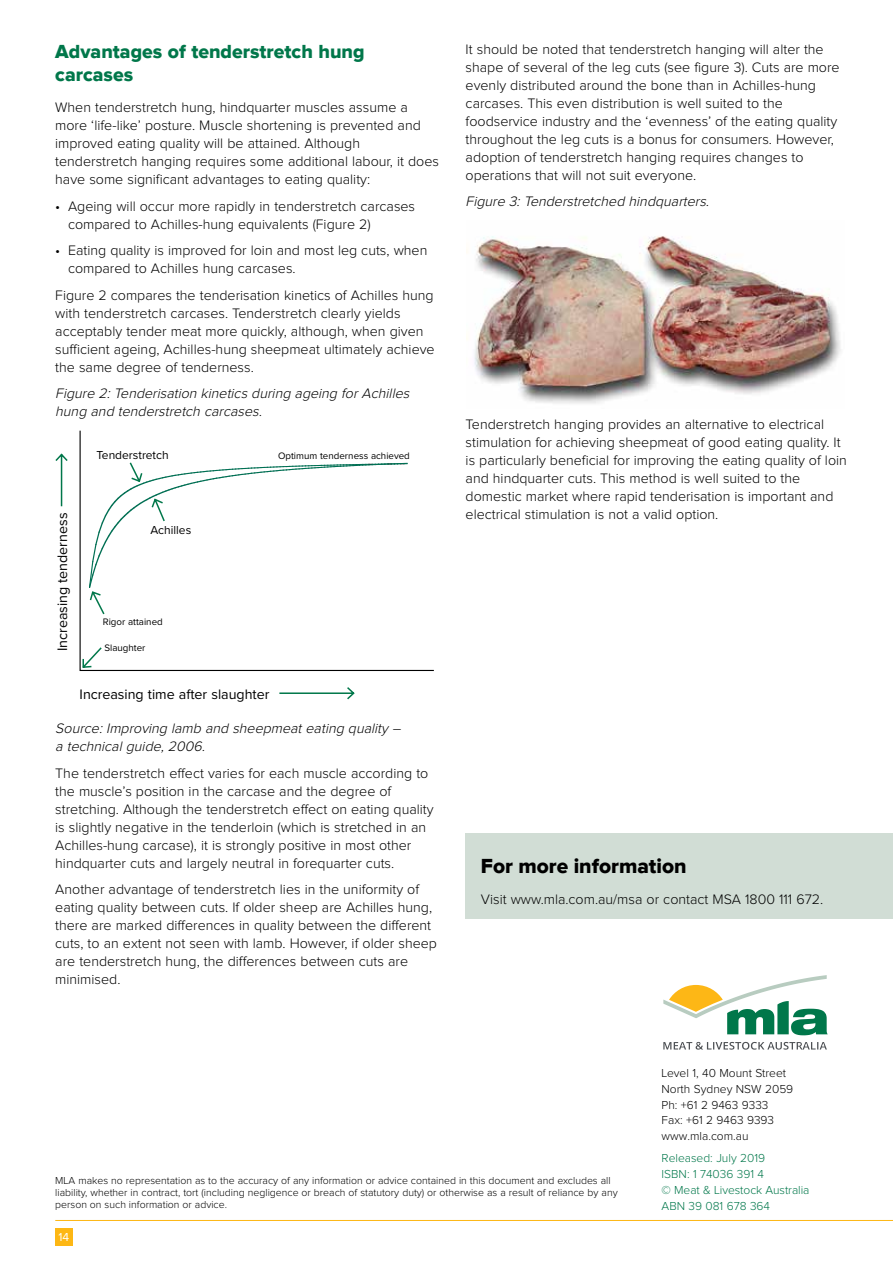
<style>
.page{position:relative;width:893px;height:1263px;background:#fff}
.page>*{position:absolute;margin:0;border:0;box-sizing:border-box;transform-origin:0 0}
.t1{font:21px "Proxima Nova Extrabld";color:#000}
.t2{font:19.5px/23.4px "Proxima Nova Extrabld";color:#00774a}
.t3{font:300 14.25px/18px "Proxima Nova";color:#000}
.t4{font:italic 300 14.25px/18px "Proxima Nova";color:#000}
.t5{font:14.25px "Proxima Nova";color:#000}
.t6{font:300 12px/15.8px "Proxima Nova";color:#000}
.t7{font:300 12px/15.8px "Proxima Nova";color:#00774a}
.t8{font:12px "Proxima Nova";color:#000}
.t9{font:12px "Proxima Nova";color:#fff}
.t10{font:300 10.5px/12px "Proxima Nova";color:#000}
.t11{font:9.75px "Proxima Nova";color:#000}
</style>
<div class="page">
<div style="left:55px;top:1229px;width:17px;height:17px;background:#fdb714"></div>
<hr style="left:55px;top:1220px;width:838px;height:1px;background:#fdb714">
<div style="left:466px;top:833px;width:427px;height:85px;background:#d1ddd5"></div>
<svg style="left:663px;top:975px;width:165px;height:60px"></svg>
<svg style="left:663px;top:1042px;width:164px;height:7px"></svg>
<svg style="left:79px;top:431px;width:355px;height:240px"></svg>
<svg style="left:55px;top:453px;width:13px;height:54px"></svg>
<svg style="left:279px;top:687px;width:76px;height:13px"></svg>
<svg style="left:81px;top:461px;width:327px;height:208px"></svg>
<img style="left:466px;top:236px;width:375px;height:168px">
<h2 class="t2" style="left:55px;top:40px;width:311px">Advantages of tenderstretch hung carcases</h2>
<p class="t3" style="left:55px;top:99px;width:385px">When tenderstretch hung, hindquarter muscles assume a more ‘life-like’ posture. Muscle shortening is prevented and improved eating quality will be attained. Although tenderstretch hanging requires some additional labour, it does have some significant advantages to eating quality:</p>
<p class="t3" style="left:68px;top:197px;width:349px;text-indent:-13px">• Ageing will occur more rapidly in tenderstretch carcases compared to Achilles-hung equivalents (Figure 2)</p>
<p class="t3" style="left:68px;top:242px;width:361px;text-indent:-13px">• Eating quality is improved for loin and most leg cuts, when compared to Achilles hung carcases.</p>
<p class="t3" style="left:55px;top:286px;width:381px">Figure 2 compares the tenderisation kinetics of Achilles hung with tenderstretch carcases. Tenderstretch clearly yields acceptably tender meat more quickly, although, when given sufficient ageing, Achilles-hung sheepmeat ultimately achieve the same degree of tenderness.</p>
<p class="t4" style="left:55px;top:385px;width:359px">Figure 2: Tenderisation kinetics during ageing for Achilles hung and tenderstretch carcases.</p>
<p class="t8" style="left:96px;top:446px;width:74px">Tenderstretch</p>
<p class="t11" style="left:278px;top:448px;width:133px">Optimum tenderness achieved</p>
<p class="t5" style="left:52px;top:651px;width:140px;rotate:-90deg">Increasing tenderness</p>
<p class="t8" style="left:150px;top:521px;width:42px">Achilles</p>
<p class="t11" style="left:103px;top:615px;width:61px">Rigor attained</p>
<p class="t11" style="left:105px;top:641px;width:42px">Slaughter</p>
<p class="t5" style="left:79px;top:683px;width:192px">Increasing time after slaughter</p>
<p class="t4" style="left:55px;top:720px;width:350px">Source: Improving lamb and sheepmeat eating quality – a technical guide, 2006.</p>
<p class="t3" style="left:55px;top:765px;width:380px">The tenderstretch effect varies for each muscle according to the muscle’s position in the carcase and the degree of stretching. Although the tenderstretch effect on eating quality is slightly negative in the tenderloin (which is stretched in an Achilles-hung carcase), it is strongly positive in most other hindquarter cuts and largely neutral in forequarter cuts.</p>
<p class="t3" style="left:55px;top:881px;width:383px">Another advantage of tenderstretch lies in the uniformity of eating quality between cuts. If older sheep are Achilles hung, there are marked differences in quality between the different cuts, to an extent not seen with lamb. However, if older sheep are tenderstretch hung, the differences between cuts are minimised.</p>
<p class="t3" style="left:466px;top:41px;width:376px">It should be noted that tenderstretch hanging will alter the shape of several of the leg cuts (see figure 3). Cuts are more evenly distributed around the bone than in Achilles-hung carcases. This even distribution is well suited to the foodservice industry and the ‘evenness’ of the eating quality throughout the leg cuts is a bonus for consumers. However, adoption of tenderstretch hanging requires changes to operations that will not suit everyone.</p>
<p class="t4" style="left:466px;top:193px;width:248px">Figure 3: Tenderstretched hindquarters.</p>
<p class="t3" style="left:466px;top:416px;width:383px">Tenderstretch hanging provides an alternative to electrical stimulation for achieving sheepmeat of good eating quality. It is particularly beneficial for improving the eating quality of loin and hindquarter cuts. This method is well suited to the domestic market where rapid tenderisation is important and electrical stimulation is not a valid option.</p>
<h1 class="t1" style="left:481px;top:854px;width:207px">For more information</h1>
<p class="t3" style="left:481px;top:891px;width:344px">Visit www.mla.com.au/msa or contact MSA 1800 111 672.</p>
<p class="t10" style="left:55px;top:1174px;width:564px">MLA makes no representation as to the accuracy of any information or advice contained in this document and excludes all liability, whether in contract, tort (including negligence or breach of statutory duty) or otherwise as a result of reliance by any person on such information or advice.</p>
<p class="t9" style="left:58px;top:1228px;width:12px">14</p>
<p class="t6" style="left:662px;top:1066px;width:133px">Level 1, 40 Mount Street<br>North Sydney NSW 2059<br>Ph: +61 2 9463 9333<br>Fax: +61 2 9463 9393 www.mla.com.au</p>
<p class="t7" style="left:662px;top:1151px;width:149px">Released: July 2019<br>ISBN: 1 74036 391 4<br>© Meat &amp; Livestock Australia<br>ABN 39 081 678 364</p>
</div>
